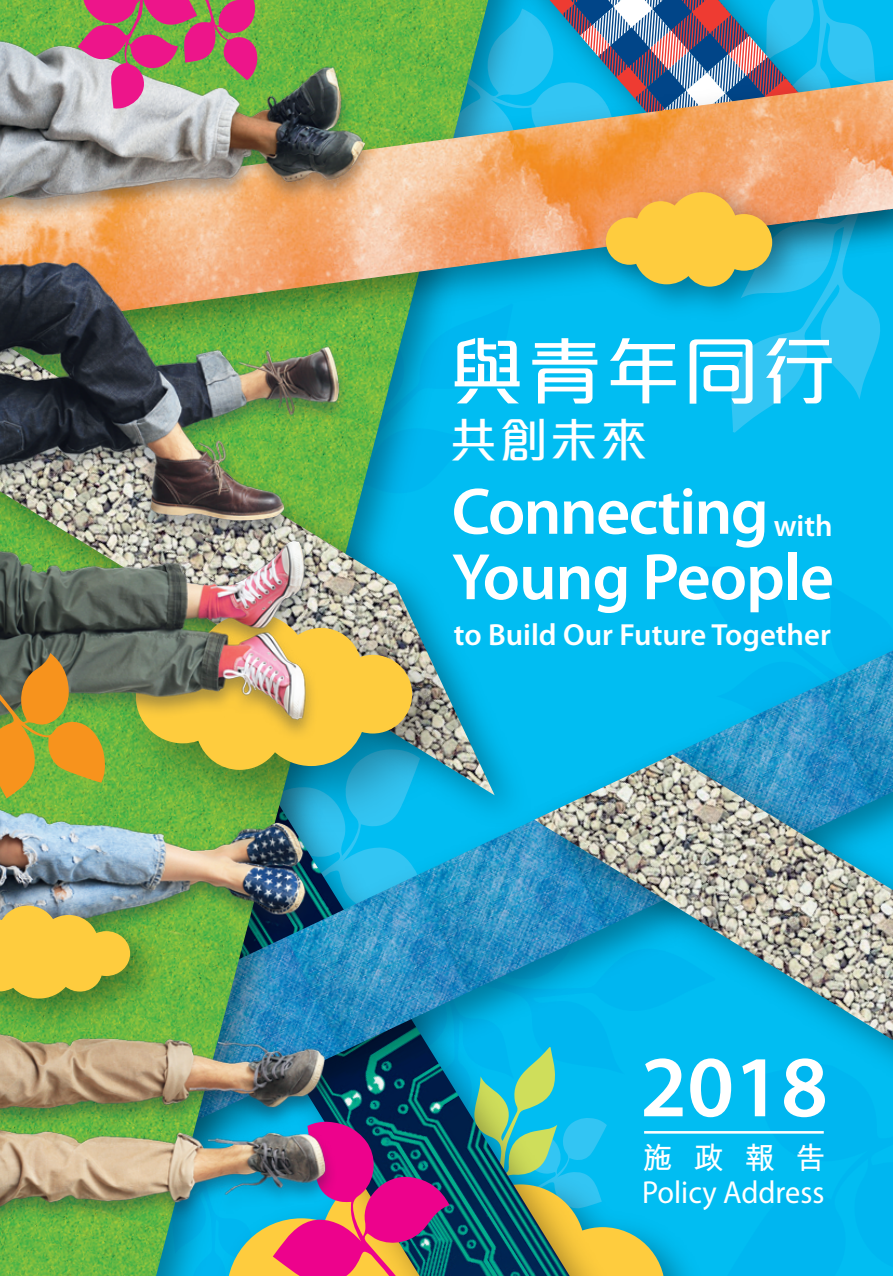
<style>
.page{position:relative;width:893px;height:1276px;background:#fff}
.page>*{position:absolute;margin:0;border:0;box-sizing:border-box;transform-origin:0 0}
.t1{font:600 87.52px "Myriad Pro";color:#fff}
.t2{font:500 74.7px "M Elle HK";letter-spacing:.045em;color:#fff}
.t3{font:600 66.15px "Myriad Pro";letter-spacing:-.025em;color:#fff}
.t4{font:500 47.7px "M Elle HK";color:#fff}
.t5{font:31.95px "Myriad Pro";color:#fff;scale:.95 1}
.t6{font:600 30.6px "Myriad Pro";color:#fff}
.t7{font:700 30.38px "M Hei HK";color:#fff}
</style>
<div class="page">
<svg style="left:392px;top:889px;width:501px;height:387px;background:#26a3c4"></svg>
<img style="left:392px;top:517px;width:501px;height:372px">
<img style="left:0;top:0;width:392px;height:1276px">
<svg style="left:0;top:653px;width:105px;height:145px;background:#a89236"></svg>
<img style="left:78px;top:0;width:815px;height:517px">
<img style="left:0;top:880px;width:181px;height:169px">
<svg style="left:0;top:905px;width:130px;height:171px;background:#b5b451"></svg>
<hr style="left:644px;top:1131px;width:180px;height:2px;background:#fff">
<h2 class="t2" style="left:449px;top:334px;width:388px">與青年同行</h2>
<h3 class="t4" style="left:449px;top:416px;width:200px">共創未來</h3>
<h3 class="t3" style="left:452px;top:475px;width:318px">Connecting</h3>
<p class="t6" style="left:774px;top:509px;width:61px">with</p>
<h3 class="t3" style="left:452px;top:540px;width:384px">Young People</h3>
<p class="t6" style="left:454px;top:617px;width:378px">to Build Our Future Together</p>
<h1 class="t1" style="left:640px;top:1038px;width:189px">2018</h1>
<p class="t7" style="left:643px;top:1136px;width:185px">施政報告</p>
<p class="t5" style="left:642px;top:1174px;width:194px">Policy Address</p>
</div>
